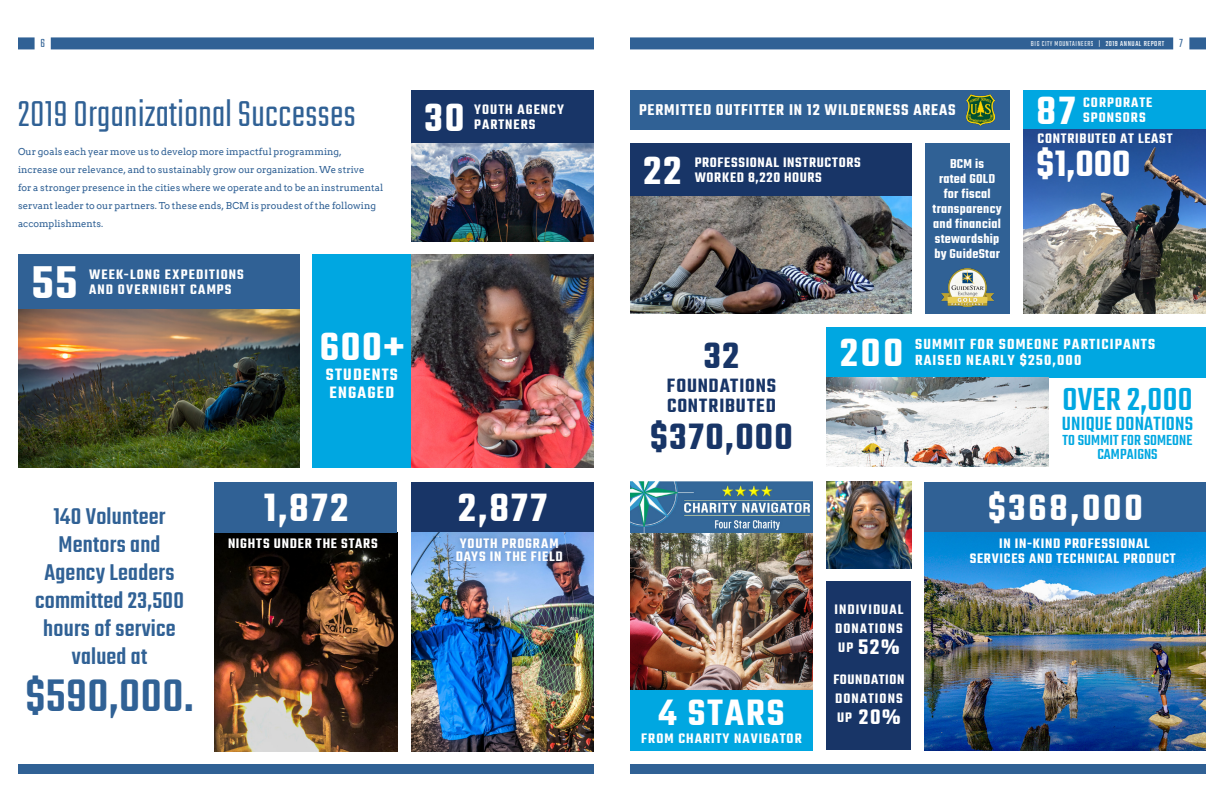
<style>
.page{position:relative;width:1224px;height:792px;background:#fff}
.page>*{position:absolute;margin:0;border:0;box-sizing:border-box;transform-origin:0 0}
.EXCERPT{font:500 50px "Teko";letter-spacing:.01em;color:#306195}
.Header_1_-_in_bar{font:600 50px "Teko";color:#fff}
.Header_1_-_in_bar-2{font:600 43px "Teko";letter-spacing:.07em;color:#fff}
.t1{font:600 43px "Teko";color:#fff}
.TITLE_LARGE{font:300 40px "Teko";letter-spacing:.01em;color:#306195}
.Header_1_-_in_bar-3{font:600 40px "Teko";letter-spacing:.05em;color:#fff}
.t2{font:600 40px "Teko";letter-spacing:.04em;color:#183567}
.EXCERPT-2{font:500 35px "Teko";letter-spacing:.01em;color:#00a7e1}
.EXCERPT-3{font:500 25px/28px "Teko";letter-spacing:.01em;color:#306195;text-align:center}
.Header_1_-_in_bar-4{font:600 23px "Teko";color:#fff}
.t3{font:600 21px/20px "Teko";letter-spacing:.04em;color:#183567}
.EXCERPT-4{font:500 21px "Teko";letter-spacing:.01em;color:#00a7e1}
.Header_1_-_in_bar-5{font:600 18px "Teko";letter-spacing:.07em;color:#fff}
.Header_1_-_in_bar-6{font:600 17px "Teko";letter-spacing:.05em;color:#fff}
.Header_1_-_in_bar-7{font:600 16px/16px "Teko";letter-spacing:.07em;color:#fff}
.EXCERPT-5{font:500 16px/14px "Teko";letter-spacing:.005em;color:#00a7e1;text-align:center}
.Header_1_-_in_bar-8{font:600 15px/15px "Teko";letter-spacing:.065em;color:#fff}
.t4{font:600 15px/15px "Teko";letter-spacing:.055em;color:#fff}
.Header_1_-_in_bar-9{font:600 15px/19px "Teko";letter-spacing:.04em;color:#fff}
.t5{font:600 14px/15px "Teko";letter-spacing:.02em;color:#fff;text-align:center}
.t6{font:300 13px "Teko";color:#306195}
.INTRO_COPY{font:9.5px/18px "Arvo";color:#306195}
.t7{font:300 8px "Teko";letter-spacing:.07em;color:#fff}
.s1{font-weight:400}
.s2{font-size:13px;color:#306195}
.s3{font-size:15px}
</style>
<div class="page">
<img style="left:411px;top:254px;width:183px;height:214px">
<img style="left:215px;top:532px;width:183px;height:220px">
<div style="left:313px;top:255px;width:98px;height:213px;background:#00a7e1"></div>
<div style="left:214px;top:482px;width:184px;height:50px;background:#306195"></div>
<div style="left:411px;top:482px;width:183px;height:50px;background:#183567"></div>
<div style="left:411px;top:90px;width:183px;height:54px;background:#183567"></div>
<img style="left:18px;top:309px;width:281px;height:159px">
<div style="left:18px;top:255px;width:281px;height:54px;background:#306195"></div>
<img style="left:411px;top:532px;width:183px;height:220px">
<img style="left:411px;top:144px;width:183px;height:97px">
<div style="left:450px;top:532px;width:118px;height:36px;background:#183567;opacity:.3"></div>
<div style="left:826px;top:327px;width:380px;height:50px;background:#00a7e1"></div>
<div style="left:1023px;top:90px;width:183px;height:40px;background:#00a7e1"></div>
<div style="left:925px;top:482px;width:281px;height:50px;background:#306195"></div>
<div style="left:826px;top:582px;width:85px;height:168px;background:#183567"></div>
<div style="left:630px;top:690px;width:183px;height:60px;background:#00a7e1"></div>
<div style="left:630px;top:143px;width:281px;height:54px;background:#183567"></div>
<img style="left:827px;top:377px;width:221px;height:90px">
<img style="left:1023px;top:130px;width:183px;height:183px">
<img style="left:925px;top:532px;width:281px;height:218px">
<img style="left:630px;top:482px;width:183px;height:208px">
<img style="left:826px;top:482px;width:85px;height:86px">
<div style="left:630px;top:90px;width:380px;height:40px;background:#306195"></div>
<img style="left:967px;top:95px;width:28px;height:30px">
<img style="left:630px;top:197px;width:281px;height:116px">
<div style="left:925px;top:143px;width:85px;height:170px;background:#306195"></div>
<img style="left:941px;top:269px;width:52px;height:38px">
<div style="left:51px;top:37px;width:543px;height:12px;background:#306195"></div>
<div style="left:18px;top:37px;width:17px;height:12px;background:#306195"></div>
<div style="left:1189px;top:37px;width:17px;height:12px;background:#306195"></div>
<div style="left:630px;top:37px;width:543px;height:12px;background:#306195"></div>
<div style="left:18px;top:764px;width:576px;height:10px;background:#306195"></div>
<div style="left:630px;top:764px;width:576px;height:10px;background:#306195"></div>
<h3 class="t6" style="left:40px;top:36px;width:6px">6</h3>
<p class="t7" style="left:1031px;top:39px;width:154px">BIG CITY MOUNTAINEERS | <span class="s1">2019 ANNUAL REPORT</span> <span class="s2">7</span></p>
<p class="TITLE_LARGE" style="left:18px;top:91px;width:339px">2019 Organizational Successes</p>
<p class="INTRO_COPY" style="left:18px;top:143px;width:367px">Our goals each year move us to develop more impactful programming, increase our relevance, and to sustainably grow our organization. We strive<br>for a stronger presence in the cities where we operate and to be an instrumental servant leader to our partners. To these ends, BCM is proudest of the following accomplishments.</p>
<p class="Header_1_-_in_bar" style="left:32px;top:252px;width:47px">55</p>
<p class="Header_1_-_in_bar-8" style="left:89px;top:268px;width:156px">WEEK-LONG EXPEDITIONS<br>AND OVERNIGHT CAMPS</p>
<p class="Header_1_-_in_bar-2" style="left:320px;top:320px;width:86px">600+</p>
<p class="Header_1_-_in_bar-5" style="left:326px;top:364px;width:74px">STUDENTS</p>
<p class="Header_1_-_in_bar-5" style="left:329px;top:382px;width:66px">ENGAGED</p>
<p class="t1" style="left:424px;top:91px;width:42px">30</p>
<p class="t4" style="left:474px;top:103px;width:91px">YOUTH AGENCY<br>PARTNERS</p>
<p class="EXCERPT-3" style="left:35px;top:504px;width:150px">140 Volunteer<br>Mentors and<br>Agency Leaders committed 23,500 hours of service valued at</p>
<p class="EXCERPT" style="left:25px;top:667px;width:170px">$590,000.</p>
<p class="Header_1_-_in_bar-2" style="left:264px;top:481px;width:86px">1,872</p>
<p class="Header_1_-_in_bar-2" style="left:458px;top:481px;width:90px">2,877</p>
<p class="Header_1_-_in_bar-8" style="left:228px;top:537px;width:151px">NIGHTS UNDER THE STARS</p>
<p class="Header_1_-_in_bar-8" style="left:456px;top:538px;width:109px;line-height:13px">YOUTH PROGRAM<br>DAYS IN THE FIELD</p>
<p class="Header_1_-_in_bar-2" style="left:1036px;top:84px;width:40px">87</p>
<p class="Header_1_-_in_bar-6" style="left:639px;top:100px;width:318px">PERMITTED OUTFITTER IN 12 WILDERNESS AREAS</p>
<p class="Header_1_-_in_bar-8" style="left:1083px;top:96px;width:71px">CORPORATE<br>SPONSORS</p>
<p class="t1" style="left:644px;top:144px;width:39px">22</p>
<p class="t4" style="left:695px;top:156px;width:168px">PROFESSIONAL INSTRUCTORS<br>WORKED 8,220 HOURS</p>
<p class="Header_1_-_in_bar-8" style="left:1038px;top:132px;width:136px">CONTRIBUTED AT LEAST</p>
<p class="t5" style="left:933px;top:157px;width:70px">BCM is<br>rated GOLD for fiscal transparency and financial stewardship by GuideStar</p>
<p class="Header_1_-_in_bar-3" style="left:1037px;top:139px;width:96px">$1,000</p>
<p class="t2" style="left:704px;top:331px;width:37px">32</p>
<p class="t3" style="left:667px;top:377px;width:111px">FOUNDATIONS<br>CONTRIBUTED</p>
<p class="t2" style="left:650px;top:412px;width:144px">$370,000</p>
<p class="Header_1_-_in_bar-2" style="left:840px;top:326px;width:65px">200</p>
<p class="Header_1_-_in_bar-7" style="left:915px;top:337px;width:242px">SUMMIT FOR SOMEONE PARTICIPANTS<br>RAISED NEARLY $250,000</p>
<p class="EXCERPT-2" style="left:1062px;top:379px;width:132px">OVER 2,000</p>
<p class="EXCERPT-4" style="left:1062px;top:411px;width:133px">UNIQUE DONATIONS</p>
<p class="EXCERPT-5" style="left:1063px;top:434px;width:131px">TO SUMMIT FOR SOMEONE<br>CAMPAIGNS</p>
<p class="Header_1_-_in_bar-3" style="left:988px;top:484px;width:156px">$368,000</p>
<p class="Header_1_-_in_bar-8" style="left:970px;top:537px;width:207px;text-align:center">IN IN-KIND PROFESSIONAL<br>SERVICES AND TECHNICAL PRODUCT</p>
<p class="Header_1_-_in_bar-8" style="left:834px;top:601px;width:70px;line-height:19px">INDIVIDUAL<br>DONATIONS</p>
<p class="Header_1_-_in_bar-4" style="left:838px;top:632px;width:63px"><span class="s3">UP</span> 52%</p>
<p class="Header_1_-_in_bar-9" style="left:833px;top:671px;width:73px">FOUNDATION<br>DONATIONS</p>
<p class="Header_1_-_in_bar-3" style="left:658px;top:688px;width:128px">4 STARS</p>
<p class="Header_1_-_in_bar-4" style="left:837px;top:703px;width:65px"><span class="s3">UP</span> 20%</p>
<p class="Header_1_-_in_bar-8" style="left:641px;top:732px;width:162px">FROM CHARITY NAVIGATOR</p>
</div>
